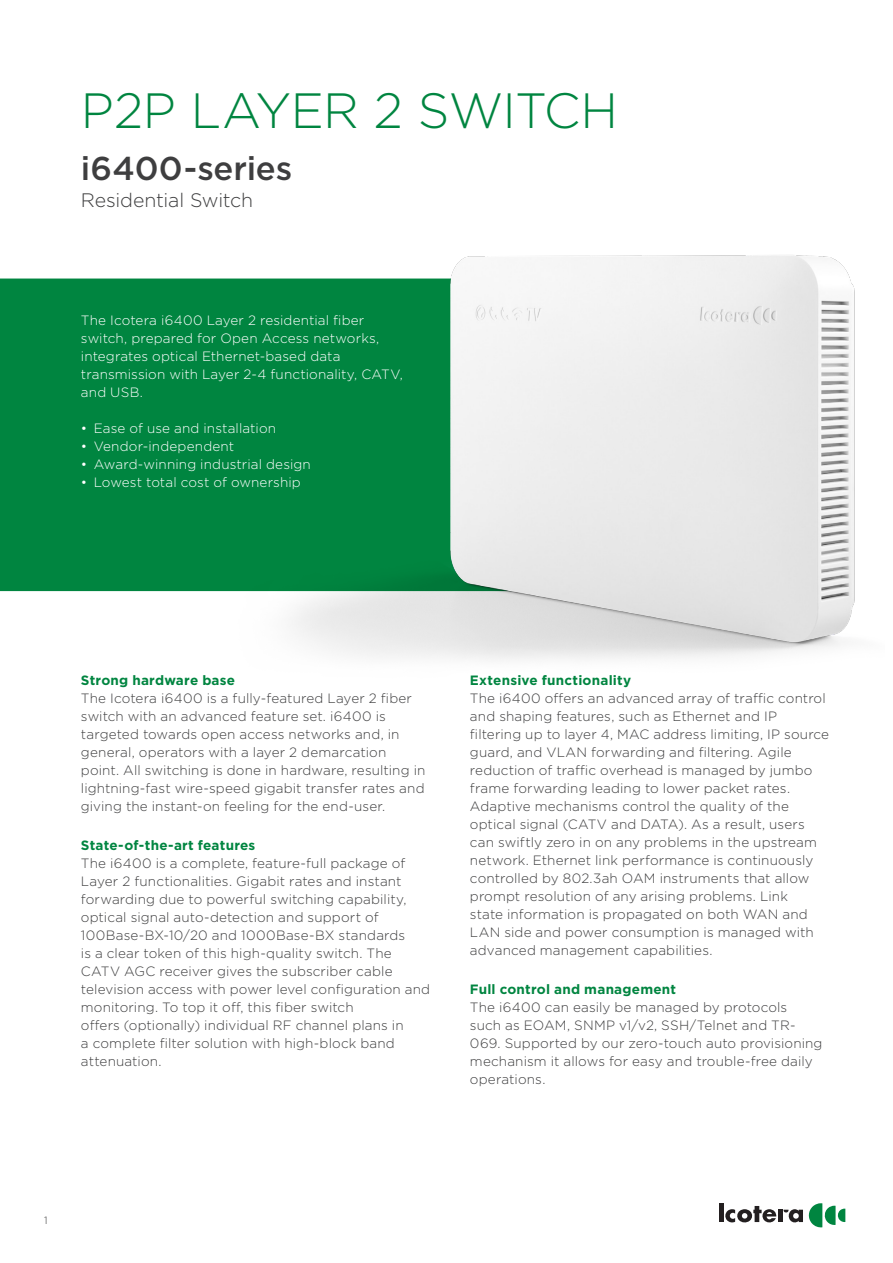
<style>
.page{position:relative;width:893px;height:1263px;background:#fff}
.page>*{position:absolute;margin:0;border:0;box-sizing:border-box;transform-origin:0 0}
.Main_title{font:300 49.5px "Gotham";letter-spacing:-.015em;color:#008540}
.Subtitle_line_1{font:500 33px "Gotham";letter-spacing:-.005em;color:#3e3e3f}
.Subtitle_line_2{font:300 19.5px "Gotham";letter-spacing:-.015em;color:#3e3e3f}
.Blurb_text_-_black{font:300 13.5px/18px "Gotham";letter-spacing:.01em;color:#3e3e3f}
.Summary_-_white{font:300 13.5px/18px "Gotham";letter-spacing:.01em;color:#fff}
.Blurb_header_-_green{font:700 13.5px "Gotham";letter-spacing:.015em;color:#008540}
.t1{font:300 10.5px "Gotham";color:#3e3e3f}
</style>
<div class="page">
<hr style="left:719px;top:1204px;width:4px;height:18px;background:#231f20">
<svg style="left:725px;top:1206px;width:51px;height:17px"></svg>
<div style="left:778px;top:1210px;width:5px;height:12px;background:#231f20"></div>
<svg style="left:783px;top:1203px;width:62px;height:24px"></svg>
<div style="left:0;top:279px;width:215px;height:312px;background:#008540"></div>
<img style="left:215px;top:255px;width:640px;height:405px">
<p class="Main_title" style="left:81px;top:79px;width:539px">P2P LAYER 2 SWITCH</p>
<p class="Subtitle_line_1" style="left:81px;top:146px;width:213px">i6400-series</p>
<p class="Subtitle_line_2" style="left:81px;top:187px;width:174px">Residential Switch</p>
<p class="Summary_-_white" style="left:81px;top:311px;width:323px">The Icotera i6400 Layer 2 residential fiber switch, prepared for Open Access networks, integrates optical Ethernet-based data transmission with Layer 2-4 functionality, CATV, and USB.</p>
<p class="Summary_-_white" style="left:81px;top:419px;width:197px">• Ease of use and installation</p>
<p class="Summary_-_white" style="left:81px;top:437px;width:155px">• Vendor-independent</p>
<p class="Summary_-_white" style="left:81px;top:455px;width:231px">• Award-winning industrial design</p>
<p class="Summary_-_white" style="left:81px;top:473px;width:221px">• Lowest total cost of ownership</p>
<p class="Blurb_header_-_green" style="left:81px;top:671px;width:156px">Strong hardware base</p>
<p class="Blurb_text_-_black" style="left:81px;top:689px;width:346px">The Icotera i6400 is a fully-featured Layer 2 fiber switch with an advanced feature set. i6400 is targeted towards open access networks and, in general, operators with a layer 2 demarcation point. All switching is done in hardware, resulting in lightning-fast wire-speed gigabit transfer rates and giving the instant-on feeling for the end-user.</p>
<p class="Blurb_header_-_green" style="left:81px;top:836px;width:176px">State-of-the-art features</p>
<p class="Blurb_text_-_black" style="left:81px;top:854px;width:351px">The i6400 is a complete, feature-full package of Layer 2 functionalities. Gigabit rates and instant forwarding due to powerful switching capability, optical signal auto-detection and support of 100Base-BX-10/20 and 1000Base-BX standards<br>is a clear token of this high-quality switch. The CATV AGC receiver gives the subscriber cable television access with power level configuration and monitoring. To top it off, this fiber switch<br>offers (optionally) individual RF channel plans in<br>a complete filter solution with high-block band attenuation.</p>
<p class="Blurb_header_-_green" style="left:470px;top:671px;width:163px">Extensive functionality</p>
<p class="Blurb_text_-_black" style="left:470px;top:689px;width:361px">The i6400 offers an advanced array of traffic control and shaping features, such as Ethernet and IP filtering up to layer 4, MAC address limiting, IP source guard, and VLAN forwarding and filtering. Agile reduction of traffic overhead is managed by jumbo frame forwarding leading to lower packet rates.<br>Adaptive mechanisms control the quality of the optical signal (CATV and DATA). As a result, users can swiftly zero in on any problems in the upstream network. Ethernet link performance is continuously controlled by 802.3ah OAM instruments that allow prompt resolution of any arising problems. Link<br>state information is propagated on both WAN and LAN side and power consumption is managed with advanced management capabilities.</p>
<p class="Blurb_header_-_green" style="left:470px;top:980px;width:208px">Full control and management</p>
<p class="Blurb_text_-_black" style="left:470px;top:998px;width:354px">The i6400 can easily be managed by protocols<br>such as EOAM, SNMP v1/v2, SSH/Telnet and TR-069. Supported by our zero-touch auto provisioning mechanism it allows for easy and trouble-free daily operations.</p>
<p class="t1" style="left:44px;top:1213px;width:5px">1</p>
</div>
